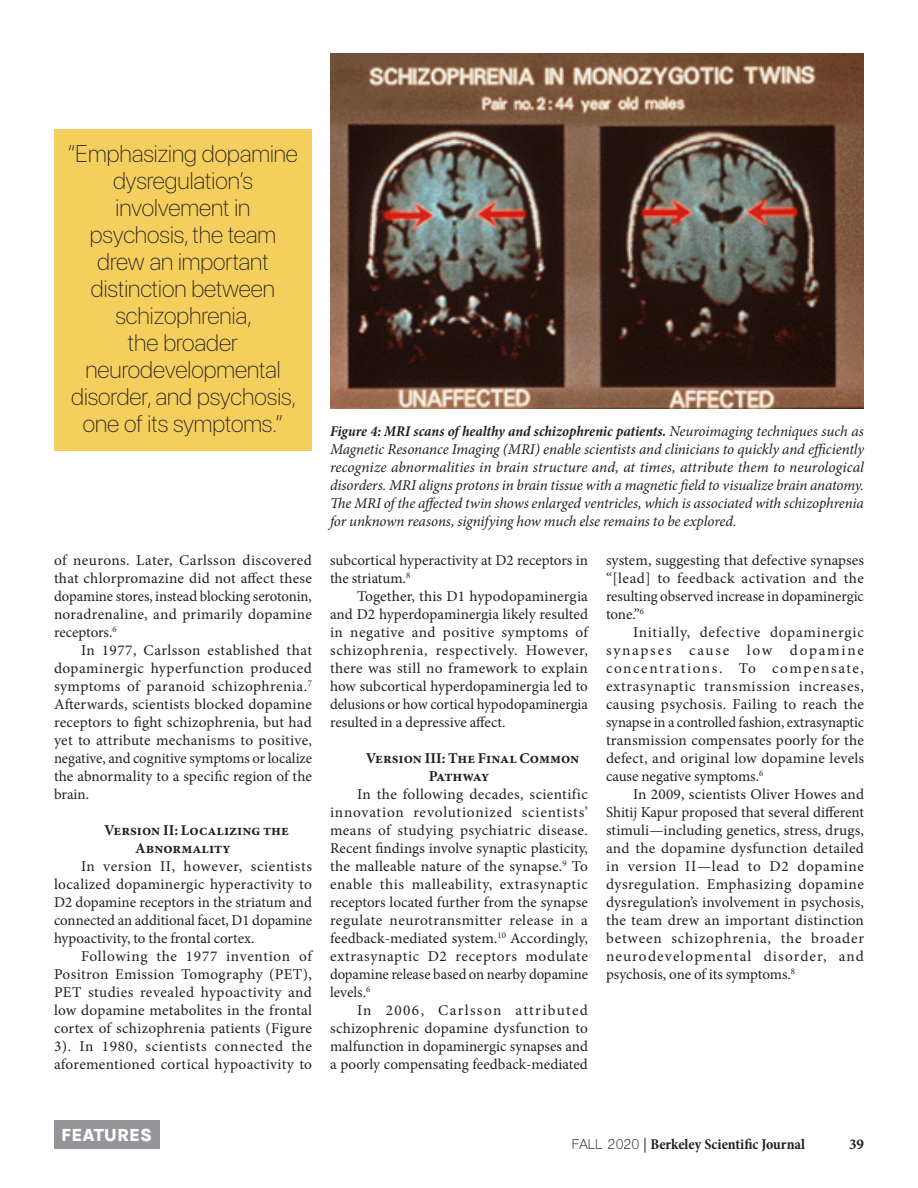
<style>
.page{position:relative;width:918px;height:1188px;background:#fff}
.page>*{position:absolute;margin:0;border:0;box-sizing:border-box;transform-origin:0 0}
.t1{font:100 24px/27px "SF Pro Display";color:#231f20;text-align:center}
.t2{font:800 18px "Karla";color:#fff}
.BodyTextJustified{font:15px/18px "Minion Pro";color:#231f20;text-align:justify}
.BodyTextJustified-2{font:italic 15px/18px "Minion Pro";letter-spacing:-.01em;color:#231f20;text-align:justify}
.BodyTextJustified-3{font:700 15px/18px "Minion Pro";color:#231f20}
.t3{font:700 condensed 15px "Minion Pro";color:#231f20}
.s1{font-weight:700;font-stretch:condensed}
.s2{font-family:"Shree Dev 0714";font-weight:400;font-stretch:normal;font-size:13.5px}
.s3{font-weight:400;font-stretch:normal}
</style>
<div class="page">
<div style="left:54px;top:129px;width:258px;height:322px;background:#f5cf5e"></div>
<img style="left:330px;top:54px;width:534px;height:355px">
<div style="left:54px;top:1120px;width:105px;height:29px;background:#939598"></div>
<p class="t1" style="left:68px;top:141px;width:232px">“Emphasizing dopamine dysregulation’s involvement in psychosis, the team drew an important distinction between schizophrenia,<br>the broader neurodevelopmental disorder, and psychosis, one of its symptoms.”</p>
<p class="BodyTextJustified" style="left:54px;top:552px;width:260px">of neurons. Later, Carlsson discovered that chlorpromazine did not affect these dopamine stores, instead blocking serotonin, noradrenaline, and primarily dopamine receptors.<sup>6</sup></p>
<p class="BodyTextJustified" style="left:54px;top:642px;width:260px;text-indent:27px">In 1977, Carlsson established that dopaminergic hyperfunction produced symptoms of paranoid schizophrenia.<sup>7<br></sup>Afterwards, scientists blocked dopamine receptors to fight schizophrenia, but had yet to attribute mechanisms to positive, negative, and cognitive symptoms or localize the abnormality to a specific region of the brain.</p>
<p class="BodyTextJustified-3" style="left:135px;top:821px;width:155px;text-indent:-31px">Version II: Localizing the<br>Abnormality</p>
<p class="BodyTextJustified" style="left:54px;top:858px;width:260px;text-indent:27px">In version II, however, scientists localized dopaminergic hyperactivity to D2 dopamine receptors in the striatum and connected an additional facet, D1 dopamine hypoactivity, to the frontal cortex.</p>
<p class="BodyTextJustified" style="left:54px;top:948px;width:260px;text-indent:27px">Following the 1977 invention of Positron Emission Tomography (PET), PET studies revealed hypoactivity and low dopamine metabolites in the frontal cortex of schizophrenia patients (Figure 3). In 1980, scientists connected the aforementioned cortical hypoactivity to</p>
<p class="BodyTextJustified-2" style="left:330px;top:423px;width:536px"><span class="s1">Figure 4: MRI scans of healthy and schizophrenic patients.</span> Neuroimaging techniques such as Magnetic Resonance Imaging (MRI) enable scientists and clinicians to quickly and efficiently recognize abnormalities in brain structure and, at times, attribute them to neurological disorders. MRI aligns protons in brain tissue with a magnetic field to visualize brain anatomy.<br>The MRI of the affected twin shows enlarged ventricles, which is associated with schizophrenia for unknown reasons, signifying how much else remains to be explored.</p>
<p class="BodyTextJustified" style="left:330px;top:552px;width:259px">subcortical hyperactivity at D2 receptors in the striatum.<sup>8</sup></p>
<p class="BodyTextJustified" style="left:330px;top:588px;width:260px;text-indent:27px">Together, this D1 hypodopaminergia and D2 hyperdopaminergia likely resulted in negative and positive symptoms of schizophrenia, respectively. However, there was still no framework to explain how subcortical hyperdopaminergia led to delusions or how cortical hypodopaminergia resulted in a depressive affect.</p>
<p class="BodyTextJustified-3" style="left:429px;top:749px;width:152px;text-indent:-63px">Version III: The Final Common<br>Pathway</p>
<p class="BodyTextJustified" style="left:330px;top:786px;width:260px;text-indent:27px">In the following decades, scientific innovation revolutionized scientists’ means of studying psychiatric disease.<br>Recent findings involve synaptic plasticity, the malleable nature of the synapse.<sup>9</sup> To enable this malleability, extrasynaptic receptors located further from the synapse regulate neurotransmitter release in a feedback-mediated system.<sup>10</sup> Accordingly, extrasynaptic D2 receptors modulate dopamine release based on nearby dopamine levels.<sup>6</sup></p>
<p class="BodyTextJustified" style="left:330px;top:1002px;width:260px;text-indent:27px">In 2006, Carlsson attributed schizophrenic dopamine dysfunction to malfunction in dopaminergic synapses and a poorly compensating feedback-mediated</p>
<p class="BodyTextJustified" style="left:606px;top:552px;width:260px">system, suggesting that defective synapses “[lead] to feedback activation and the resulting observed increase in dopaminergic tone.”<sup>6</sup></p>
<p class="BodyTextJustified" style="left:606px;top:624px;width:260px;text-indent:27px">Initially, defective dopaminergic synapses cause low dopamine concentrations. To compensate, extrasynaptic transmission increases, causing psychosis. Failing to reach the synapse in a controlled fashion, extrasynaptic transmission compensates poorly for the defect, and original low dopamine levels cause negative symptoms.<sup>6</sup></p>
<p class="BodyTextJustified" style="left:606px;top:786px;width:260px;text-indent:27px">In 2009, scientists Oliver Howes and Shitij Kapur proposed that several different stimuli—including genetics, stress, drugs, and the dopamine dysfunction detailed in version II—lead to D2 dopamine dysregulation. Emphasizing dopamine dysregulation’s involvement in psychosis, the team drew an important distinction between schizophrenia, the broader neurodevelopmental disorder, and psychosis, one of its symptoms.<sup>8</sup></p>
<p class="t2" style="left:61px;top:1123px;width:93px">FEATURES</p>
<p class="t3" style="left:572px;top:1133px;width:235px"><span class="s2">FALL 2020</span> <span class="s3">|</span> Berkeley Scientific Journal</p>
<p class="BodyTextJustified-3" style="left:849px;top:1135px;width:16px">39</p>
</div>
